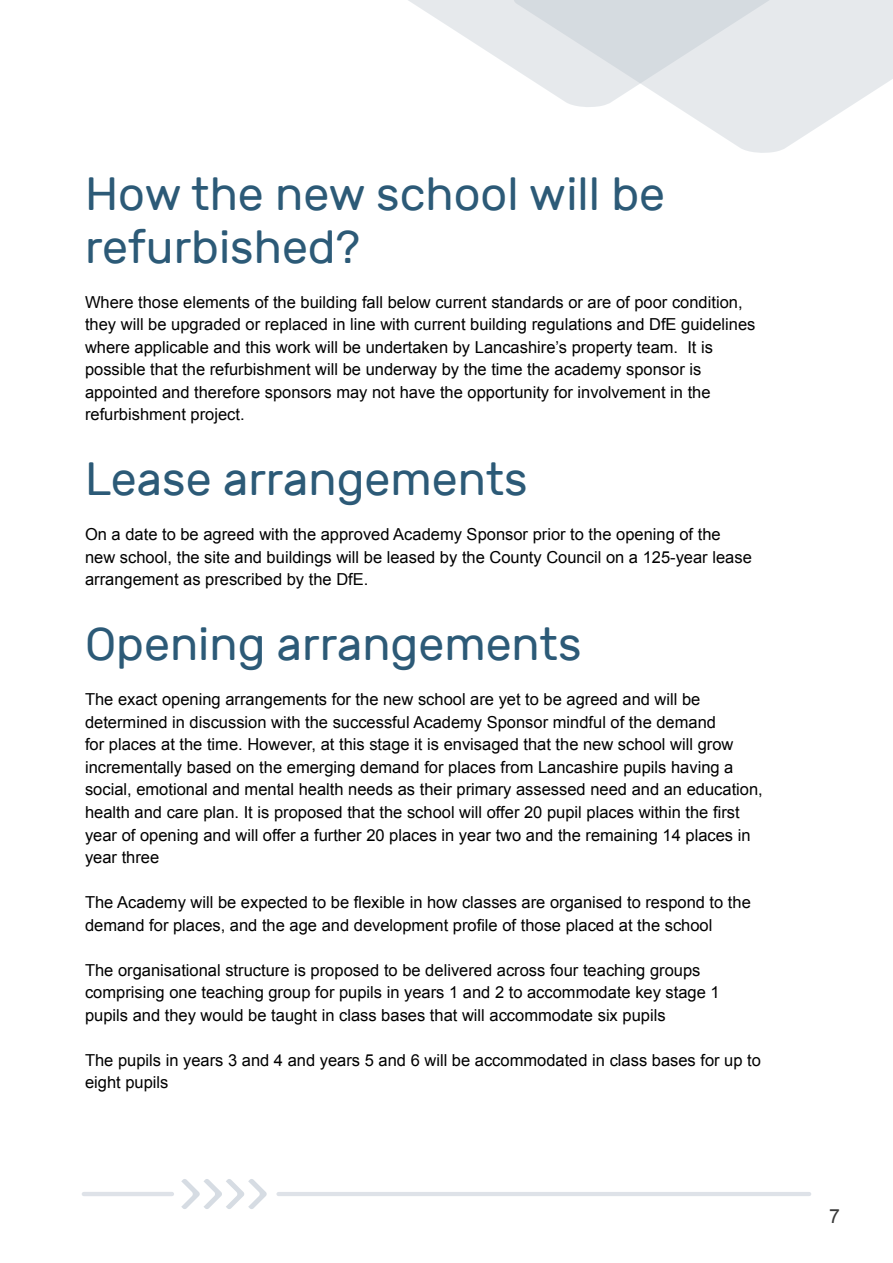
<style>
.page{position:relative;width:893px;height:1263px;background:#fff}
.page>*{position:absolute;margin:0;border:0;box-sizing:border-box;transform-origin:0 0}
.t1{font:46.5px/52.5px "Rubik";color:#2c5a77}
.t2{font:19.5px "Arial";color:#393939}
.t3{font:16.5px/22.5px "Arial";color:#000}
</style>
<div class="page">
<svg style="left:408px;top:0;width:106px;height:69px"></svg>
<svg style="left:514px;top:0;width:379px;height:153px;fill:#e6e9ec"></svg>
<hr style="left:278px;top:1192px;width:531px;height:4px;background:#dee2e8">
<hr style="left:84px;top:1192px;width:88px;height:4px;background:#dee2e8">
<svg style="left:181px;top:1179px;width:86px;height:30px"></svg>
<h1 class="t1" style="left:85px;top:169px;width:581px">How the new school will be refurbished?</h1>
<p class="t3" style="left:85px;top:291px;width:672px">Where those elements of the building fall below current standards or are of poor condition, they will be upgraded or replaced in line with current building regulations and DfE guidelines where applicable and this work will be undertaken by Lancashire’s property team. It is possible that the refurbishment will be underway by the time the academy sponsor is appointed and therefore sponsors may not have the opportunity for involvement in the refurbishment project.</p>
<h1 class="t1" style="left:85px;top:454px;width:444px">Lease arrangements</h1>
<p class="t3" style="left:85px;top:523px;width:668px">On a date to be agreed with the approved Academy Sponsor prior to the opening of the new school, the site and buildings will be leased by the County Council on a 125-year lease arrangement as prescribed by the DfE.</p>
<h1 class="t1" style="left:85px;top:619px;width:498px">Opening arrangements</h1>
<p class="t3" style="left:85px;top:688px;width:679px">The exact opening arrangements for the new school are yet to be agreed and will be determined in discussion with the successful Academy Sponsor mindful of the demand<br>for places at the time. However, at this stage it is envisaged that the new school will grow incrementally based on the emerging demand for places from Lancashire pupils having a social, emotional and mental health needs as their primary assessed need and an education, health and care plan. It is proposed that the school will offer 20 pupil places within the first year of opening and will offer a further 20 places in year two and the remaining 14 places in year three</p>
<p class="t3" style="left:85px;top:891px;width:667px">The Academy will be expected to be flexible in how classes are organised to respond to the demand for places, and the age and development profile of those placed at the school</p>
<p class="t3" style="left:85px;top:959px;width:636px">The organisational structure is proposed to be delivered across four teaching groups comprising one teaching group for pupils in years 1 and 2 to accommodate key stage 1 pupils and they would be taught in class bases that will accommodate six pupils</p>
<p class="t3" style="left:85px;top:1049px;width:677px">The pupils in years 3 and 4 and years 5 and 6 will be accommodated in class bases for up to eight pupils</p>
<p class="t2" style="left:829px;top:1204px;width:12px">7</p>
</div>
